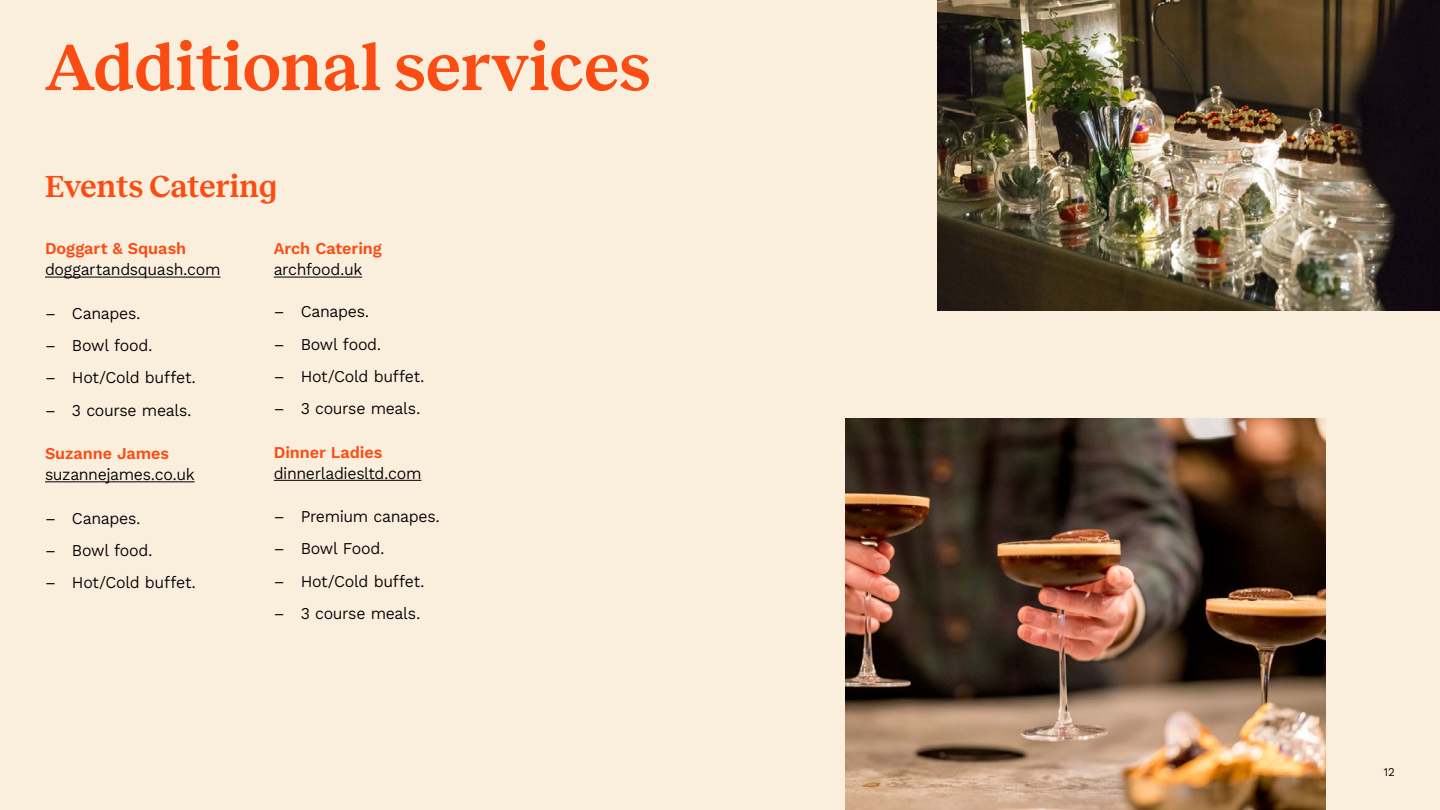
<style>
.page{position:relative;width:1440px;height:810px;background:#faeedd}
.page>*{position:absolute;margin:0;border:0;box-sizing:border-box;transform-origin:0 0}
.t1{font:600 67.5px "Reckless";letter-spacing:.005em;color:#fa4c13}
.t2{font:600 31.5px "Reckless";color:#fa4c13}
.t3{font:16.5px "Kantumruy Pro";letter-spacing:-.015em;color:#000}
.t4{font:600 16.5px "Kantumruy Pro";letter-spacing:-.005em;color:#fa4c13}
.t5{font:12px "Kantumruy Pro";color:#000}
</style>
<div class="page">
<img style="left:846px;top:418px;width:480px;height:392px">
<img style="left:938px;top:0;width:502px;height:311px">
<hr style="left:45px;top:277px;width:175px;height:1px;background:#000">
<hr style="left:45px;top:481px;width:150px;height:1px;background:#000">
<hr style="left:274px;top:277px;width:88px;height:1px;background:#000">
<hr style="left:274px;top:480px;width:148px;height:1px;background:#000">
<h1 class="t1" style="left:45px;top:18px;width:607px">Additional services</h1>
<h2 class="t2" style="left:45px;top:163px;width:234px">Events Catering</h2>
<p class="t4" style="left:45px;top:238px;width:143px">Doggart &amp; Squash</p>
<p class="t3" style="left:45px;top:260px;width:177px">doggartandsquash.com</p>
<p class="t3" style="left:45px;top:303px;width:97px">– Canapes.</p>
<p class="t3" style="left:45px;top:335px;width:109px">– Bowl food.</p>
<p class="t3" style="left:45px;top:368px;width:153px">– Hot/Cold buffet.</p>
<p class="t3" style="left:45px;top:400px;width:148px">– 3 course meals.</p>
<p class="t4" style="left:45px;top:443px;width:126px">Suzanne James</p>
<p class="t3" style="left:45px;top:464px;width:151px">suzannejames.co.uk</p>
<p class="t3" style="left:45px;top:508px;width:97px">– Canapes.</p>
<p class="t3" style="left:45px;top:540px;width:109px">– Bowl food.</p>
<p class="t3" style="left:45px;top:572px;width:153px">– Hot/Cold buffet.</p>
<p class="t4" style="left:274px;top:238px;width:110px">Arch Catering</p>
<p class="t3" style="left:274px;top:260px;width:90px">archfood.uk</p>
<p class="t3" style="left:274px;top:302px;width:97px">– Canapes.</p>
<p class="t3" style="left:274px;top:334px;width:109px">– Bowl food.</p>
<p class="t3" style="left:274px;top:366px;width:153px">– Hot/Cold buffet.</p>
<p class="t3" style="left:274px;top:398px;width:148px">– 3 course meals.</p>
<p class="t4" style="left:274px;top:441px;width:110px">Dinner Ladies</p>
<p class="t3" style="left:274px;top:463px;width:149px">dinnerladiesltd.com</p>
<p class="t3" style="left:274px;top:506px;width:168px">– Premium canapes.</p>
<p class="t3" style="left:274px;top:539px;width:112px">– Bowl Food.</p>
<p class="t3" style="left:274px;top:571px;width:153px">– Hot/Cold buffet.</p>
<p class="t3" style="left:274px;top:603px;width:148px">– 3 course meals.</p>
<p class="t5" style="left:1384px;top:765px;width:13px">12</p>
</div>
